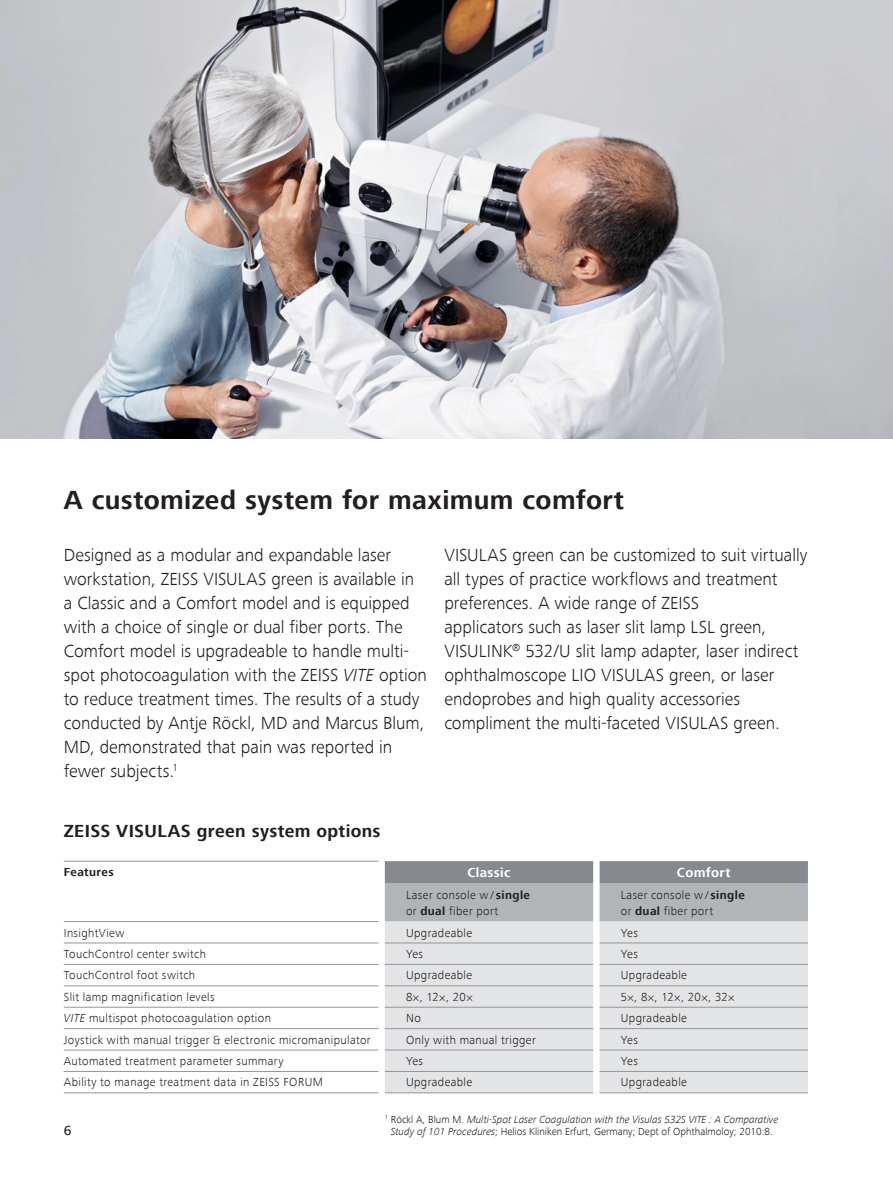
<style>
.page{position:relative;width:893px;height:1178px;background:#fff}
.page>*{position:absolute;margin:0;border:0;box-sizing:border-box;transform-origin:0 0}
.Headline_bold{font:700 27px "ZEISS Frutiger Next W1 G";letter-spacing:.015em;color:#231f20}
.Intro_light{font:300 18px/24px "ZEISS Frutiger Next W1 G";color:#231f20}
.Headline_bold-2{font:700 18px "ZEISS Frutiger Next W1 G";letter-spacing:.02em;color:#231f20}
.Table_Copy_light{font:700 13.5px "ZEISS Frutiger Next W1 G";letter-spacing:.025em;color:#fff}
.t1{font:500 13.5px "ZEISS Frutiger Next W1 G";color:#231f20}
.Table_Copy_light-2{font:300 12px/16.5px "ZEISS Frutiger Next W1 G";letter-spacing:.035em;color:#231f20}
.Table_Copy_light-3{font:700 12px "ZEISS Frutiger Next W1 G";letter-spacing:.035em;color:#231f20}
.t2{font:italic 300 10.5px/12.6px "ZEISS Frutiger Next W1 G";color:#231f20;text-align:center}
.s1{font-style:italic}
.s2{font-weight:700}
.s3{font-style:normal}
</style>
<div class="page">
<img style="left:0;top:0;width:893px;height:438px">
<svg style="left:385px;top:861px;width:423px;height:60px;background:#a2a6a9"></svg>
<div style="left:385px;top:921px;width:423px;height:172px;background:#e2e4e6"></div>
<hr style="left:64px;top:921px;width:314px;height:1px;background:#939598">
<hr style="left:64px;top:1092px;width:314px;height:1px;background:#939598">
<hr style="left:64px;top:943px;width:314px;height:1px;background:#939598">
<hr style="left:64px;top:964px;width:314px;height:1px;background:#939598">
<hr style="left:64px;top:985px;width:314px;height:1px;background:#939598">
<hr style="left:64px;top:1007px;width:314px;height:1px;background:#939598">
<hr style="left:64px;top:1028px;width:314px;height:1px;background:#939598">
<hr style="left:64px;top:1050px;width:314px;height:1px;background:#939598">
<hr style="left:64px;top:1071px;width:314px;height:1px;background:#939598">
<hr style="left:600px;top:943px;width:208px;height:1px;background:#939598">
<hr style="left:600px;top:964px;width:208px;height:1px;background:#939598">
<hr style="left:600px;top:985px;width:208px;height:1px;background:#939598">
<hr style="left:600px;top:1007px;width:208px;height:1px;background:#939598">
<hr style="left:600px;top:1028px;width:208px;height:1px;background:#939598">
<hr style="left:600px;top:1050px;width:208px;height:1px;background:#939598">
<hr style="left:600px;top:1071px;width:208px;height:1px;background:#939598">
<hr style="left:600px;top:1092px;width:208px;height:1px;background:#939598">
<hr style="left:385px;top:943px;width:208px;height:1px;background:#939598">
<hr style="left:385px;top:964px;width:208px;height:1px;background:#939598">
<hr style="left:385px;top:985px;width:208px;height:1px;background:#939598">
<hr style="left:385px;top:1007px;width:208px;height:1px;background:#939598">
<hr style="left:385px;top:1028px;width:208px;height:1px;background:#939598">
<hr style="left:385px;top:1050px;width:208px;height:1px;background:#939598">
<hr style="left:385px;top:1071px;width:208px;height:1px;background:#939598">
<hr style="left:385px;top:1092px;width:208px;height:1px;background:#939598">
<hr style="left:64px;top:861px;width:314px;height:1px;background:#939598">
<p class="Headline_bold" style="left:64px;top:484px;width:562px">A customized system for maximum comfort</p>
<p class="Intro_light" style="left:64px;top:543px;width:365px">Designed as a modular and expandable laser workstation, ZEISS VISULAS green is available in a Classic and a Comfort model and is equipped with a choice of single or dual fiber ports. The Comfort model is upgradeable to handle multi&shy;spot photocoagulation with the ZEISS <span class="s1">VITE</span> option to reduce treatment times. The results of a study conducted by Antje Röckl, MD and Marcus Blum, MD, demonstrated that pain was reported in fewer subjects.<sup>1</sup></p>
<p class="Intro_light" style="left:444px;top:543px;width:365px">VISULAS green can be customized to suit virtually all types of practice workflows and treatment preferences. A wide range of ZEISS</p>
<p class="Intro_light" style="left:444px;top:615px;width:323px">applicators such as laser slit lamp LSL green,</p>
<p class="Intro_light" style="left:444px;top:639px;width:356px">VISULINK<sup>®</sup> 532/U slit lamp adapter, laser indirect</p>
<p class="Intro_light" style="left:444px;top:663px;width:332px">ophthalmoscope LIO VISULAS green, or laser</p>
<p class="Intro_light" style="left:444px;top:687px;width:297px">endoprobes and high quality accessories</p>
<p class="Intro_light" style="left:444px;top:711px;width:337px">compliment the multi-faceted VISULAS green.</p>
<p class="Headline_bold-2" style="left:64px;top:820px;width:318px">ZEISS VISULAS green system options</p>
<p class="Table_Copy_light-3" style="left:64px;top:865px;width:52px">Features</p>
<p class="Table_Copy_light" style="left:467px;top:865px;width:45px">Classic</p>
<p class="Table_Copy_light" style="left:677px;top:865px;width:55px">Comfort</p>
<p class="Table_Copy_light-2" style="left:406px;top:886px;width:125px">Laser console w / <span class="s2">single </span>or <span class="s2">dual</span> fiber port</p>
<p class="Table_Copy_light-2" style="left:621px;top:886px;width:125px">Laser console w / <span class="s2">single </span>or <span class="s2">dual</span> fiber port</p>
<p class="Table_Copy_light-2" style="left:64px;top:924px;width:62px">InsightView</p>
<p class="Table_Copy_light-2" style="left:406px;top:924px;width:68px">Upgradeable</p>
<p class="Table_Copy_light-2" style="left:621px;top:924px;width:19px">Yes</p>
<p class="Table_Copy_light-2" style="left:64px;top:946px;width:144px">TouchControl center switch</p>
<p class="Table_Copy_light-2" style="left:406px;top:946px;width:19px">Yes</p>
<p class="Table_Copy_light-2" style="left:621px;top:946px;width:19px">Yes</p>
<p class="Table_Copy_light-2" style="left:64px;top:967px;width:133px">TouchControl foot switch</p>
<p class="Table_Copy_light-2" style="left:406px;top:967px;width:68px">Upgradeable</p>
<p class="Table_Copy_light-2" style="left:621px;top:967px;width:68px">Upgradeable</p>
<p class="Table_Copy_light-2" style="left:64px;top:988px;width:152px">Slit lamp magnification levels</p>
<p class="Table_Copy_light-2" style="left:406px;top:988px;width:68px">8×, 12×, 20×</p>
<p class="Table_Copy_light-2" style="left:621px;top:988px;width:115px">5×, 8×, 12×, 20×, 32×</p>
<p class="Table_Copy_light-2" style="left:64px;top:1010px;width:209px"><span class="s1">VITE</span> multispot photocoagulation option</p>
<p class="Table_Copy_light-2" style="left:406px;top:1010px;width:16px">No</p>
<p class="Table_Copy_light-2" style="left:621px;top:1010px;width:68px">Upgradeable</p>
<p class="Table_Copy_light-2" style="left:64px;top:1031px;width:308px">Joystick with manual trigger &amp; electronic micromanipulator</p>
<p class="Table_Copy_light-2" style="left:406px;top:1031px;width:131px">Only with manual trigger</p>
<p class="Table_Copy_light-2" style="left:621px;top:1031px;width:19px">Yes</p>
<p class="Table_Copy_light-2" style="left:64px;top:1053px;width:221px">Automated treatment parameter summary</p>
<p class="Table_Copy_light-2" style="left:406px;top:1053px;width:19px">Yes</p>
<p class="Table_Copy_light-2" style="left:621px;top:1053px;width:19px">Yes</p>
<p class="Table_Copy_light-2" style="left:64px;top:1074px;width:261px">Ability to manage treatment data in ZEISS FORUM</p>
<p class="Table_Copy_light-2" style="left:406px;top:1074px;width:68px">Upgradeable</p>
<p class="Table_Copy_light-2" style="left:621px;top:1074px;width:68px">Upgradeable</p>
<p class="t1" style="left:64px;top:1123px;width:9px">6</p>
<p class="t2" style="left:385px;top:1113px;width:395px"><sup>1</sup> <span class="s3">Röckl A, Blum M.</span> Multi-Spot Laser Coagulation with the Visulas 532S VITE : A Comparative<br>Study of 101 Procedures<span class="s3">; Helios Kliniken Erfurt, Germany; Dept of Ophthalmoloy; 2010:8.</span></p>
</div>
